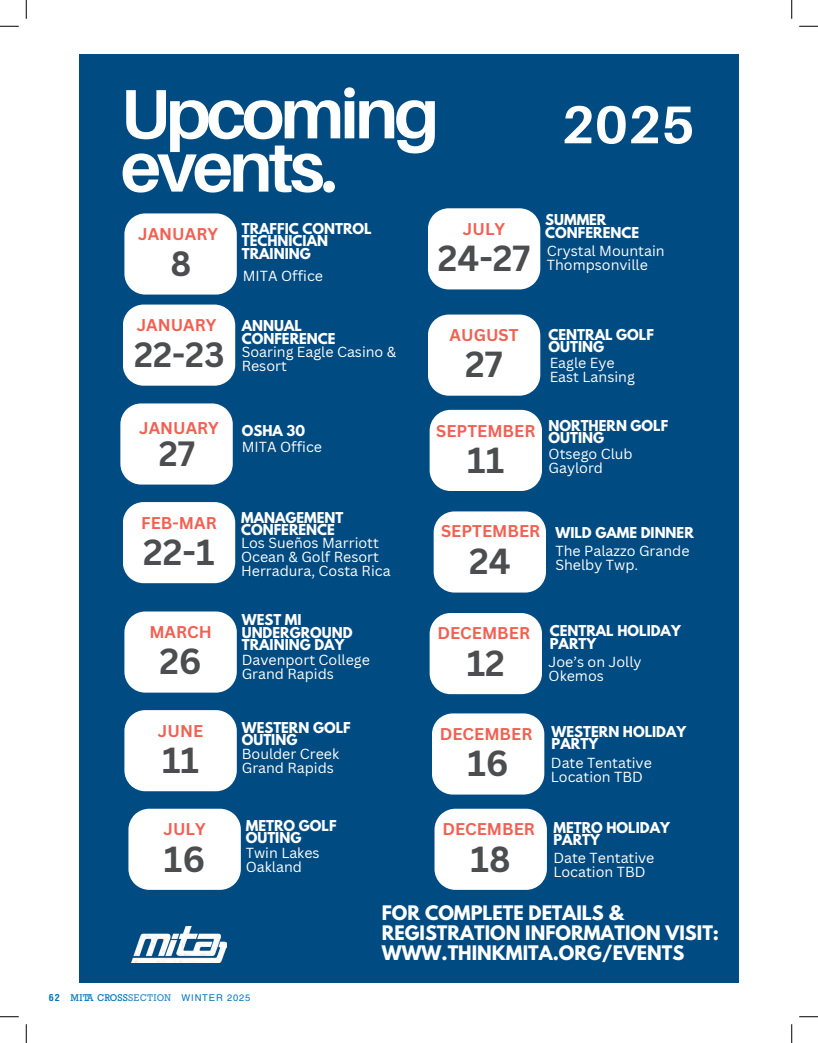
<style>
.page{position:relative;width:818px;height:1043px;background:#fff}
.page>*{position:absolute;margin:0;border:0;box-sizing:border-box;transform-origin:0 0}
.t1{font:700 69.88px/53.2px "Aileron";letter-spacing:-.055em;color:#fff}
.t2{font:700 53.25px "Aileron";color:#fff}
.t3{font:700 35.25px "Canva Sans";color:#4c4d4e}
.t4{font:700 34.12px "Canva Sans";color:#4c4d4e}
.t5{font:700 17.75px/20px "League Spartan";color:#fff}
.t6{font:700 16.5px "Canva Sans";color:#f16052}
.t7{font:14.25px/14.1px "Canva Sans";color:#fff}
.t8{font:700 13.25px/12.5px "League Spartan";color:#fff}
.t9{font:9.38px "Helvetica";letter-spacing:.09em;color:#0077bd}
.s1{font-weight:700;font-stretch:condensed}
.s2{font-family:"Rockwell"}
.s3{font-family:"Rockwell";color:#348cc9}
</style>
<div class="page">
<div style="left:79px;top:54px;width:659px;height:928px;background:#004b81"></div>
<div style="left:123px;top:304px;width:112px;height:82px;background:#fff"></div>
<div style="left:428px;top:208px;width:112px;height:81px;background:#fff"></div>
<div style="left:120px;top:403px;width:113px;height:81px;background:#fff"></div>
<div style="left:123px;top:502px;width:112px;height:81px;background:#fff"></div>
<div style="left:124px;top:611px;width:113px;height:81px;background:#fff"></div>
<div style="left:124px;top:710px;width:113px;height:81px;background:#fff"></div>
<div style="left:128px;top:808px;width:113px;height:81px;background:#fff"></div>
<img style="left:132px;top:927px;width:95px;height:35px">
<div style="left:428px;top:314px;width:112px;height:82px;background:#fff"></div>
<div style="left:429px;top:410px;width:113px;height:81px;background:#fff"></div>
<div style="left:429px;top:613px;width:113px;height:81px;background:#fff"></div>
<div style="left:433px;top:511px;width:113px;height:81px;background:#fff"></div>
<div style="left:432px;top:713px;width:112px;height:81px;background:#fff"></div>
<div style="left:434px;top:808px;width:113px;height:81px;background:#fff"></div>
<div style="left:124px;top:213px;width:113px;height:81px;background:#fff"></div>
<svg style="left:0;top:25px;width:19px;height:2px"></svg>
<svg style="left:799px;top:25px;width:19px;height:2px"></svg>
<svg style="left:0;top:1016px;width:19px;height:1px"></svg>
<svg style="left:799px;top:1016px;width:19px;height:1px"></svg>
<svg style="left:25px;top:0;width:2px;height:19px"></svg>
<svg style="left:25px;top:1024px;width:2px;height:18px"></svg>
<svg style="left:791px;top:0;width:1px;height:19px"></svg>
<svg style="left:791px;top:1024px;width:1px;height:18px"></svg>
<h1 class="t1" style="left:121px;top:88px;width:320px">Upcoming events.</h1>
<p class="t6" style="left:138px;top:224px;width:81px">JANUARY</p>
<h3 class="t4" style="left:170px;top:243px;width:22px">8</h3>
<p class="t8" style="left:242px;top:222px;width:131px">TRAFFIC CONTROL<br>TECHNICIAN<br>TRAINING</p>
<p class="t7" style="left:243px;top:268px;width:82px">MITA Office</p>
<p class="t6" style="left:463px;top:219px;width:44px">JULY</p>
<h3 class="t3" style="left:438px;top:237px;width:94px">24-27</h3>
<h2 class="t2" style="left:561px;top:95px;width:135px">2025</h2>
<p class="t8" style="left:545px;top:213px;width:95px">SUMMER<br>CONFERENCE</p>
<p class="t7" style="left:547px;top:243px;width:119px">Crystal Mountain<br>Thompsonville</p>
<p class="t6" style="left:137px;top:315px;width:81px">JANUARY</p>
<h3 class="t4" style="left:134px;top:334px;width:92px">22-23</h3>
<p class="t8" style="left:242px;top:319px;width:95px">ANNUAL<br>CONFERENCE</p>
<p class="t7" style="left:242px;top:345px;width:156px">Soaring Eagle Casino &amp;<br>Resort</p>
<p class="t6" style="left:139px;top:418px;width:81px">JANUARY</p>
<h3 class="t4" style="left:159px;top:433px;width:38px">27</h3>
<p class="t8" style="left:242px;top:424px;width:65px">OSHA 30</p>
<p class="t7" style="left:242px;top:440px;width:82px">MITA Office</p>
<p class="t6" style="left:449px;top:325px;width:70px">AUGUST</p>
<h3 class="t3" style="left:465px;top:343px;width:39px">27</h3>
<p class="t6" style="left:436px;top:421px;width:101px">SEPTEMBER</p>
<h3 class="t3" style="left:467px;top:439px;width:39px">11</h3>
<p class="t8" style="left:548px;top:328px;width:107px">CENTRAL GOLF<br>OUTING</p>
<p class="t7" style="left:549px;top:356px;width:87px">Eagle Eye<br>East Lansing</p>
<p class="t8" style="left:548px;top:419px;width:121px">NORTHERN GOLF<br>OUTING</p>
<p class="t7" style="left:548px;top:446px;width:86px">Otsego Club<br>Gaylord</p>
<p class="t6" style="left:141px;top:512px;width:77px">FEB-MAR</p>
<h3 class="t3" style="left:143px;top:531px;width:73px">22-1</h3>
<p class="t6" style="left:149px;top:622px;width:64px">MARCH</p>
<h3 class="t3" style="left:159px;top:640px;width:44px">26</h3>
<p class="t6" style="left:158px;top:720px;width:47px">JUNE</p>
<h3 class="t3" style="left:162px;top:739px;width:39px">11</h3>
<p class="t8" style="left:241px;top:511px;width:104px">MANAGEMENT<br>CONFERENCE</p>
<p class="t7" style="left:241px;top:535px;width:151px">Los Sueños Marriott<br>Ocean &amp; Golf Resort<br>Herradura, Costa Rica</p>
<p class="t8" style="left:242px;top:613px;width:112px">WEST MI<br>UNDERGROUND<br>TRAINING DAY</p>
<p class="t7" style="left:242px;top:652px;width:129px">Davenport College<br>Grand Rapids</p>
<p class="t8" style="left:242px;top:721px;width:110px">WESTERN GOLF<br>OUTING</p>
<p class="t7" style="left:242px;top:747px;width:99px">Boulder Creek<br>Grand Rapids</p>
<p class="t6" style="left:441px;top:521px;width:101px">SEPTEMBER</p>
<p class="t8" style="left:555px;top:526px;width:140px">WILD GAME DINNER</p>
<p class="t7" style="left:555px;top:543px;width:135px">The Palazzo Grande</p>
<h3 class="t3" style="left:469px;top:540px;width:43px">24</h3>
<p class="t7" style="left:555px;top:558px;width:84px">Shelby Twp.</p>
<p class="t6" style="left:437px;top:623px;width:94px">DECEMBER</p>
<h3 class="t3" style="left:466px;top:642px;width:40px">12</h3>
<p class="t8" style="left:549px;top:624px;width:132px">CENTRAL HOLIDAY<br>PARTY</p>
<p class="t7" style="left:548px;top:655px;width:95px">Joe’s on Jolly<br>Okemos</p>
<p class="t6" style="left:440px;top:724px;width:94px">DECEMBER</p>
<h3 class="t3" style="left:467px;top:742px;width:43px">16</h3>
<p class="t8" style="left:551px;top:725px;width:136px">WESTERN HOLIDAY<br>PARTY</p>
<p class="t7" style="left:551px;top:755px;width:102px">Date Tentative</p>
<p class="t7" style="left:551px;top:769px;width:94px">Location TBD</p>
<p class="t6" style="left:163px;top:819px;width:44px">JULY</p>
<h3 class="t3" style="left:164px;top:837px;width:43px">16</h3>
<p class="t8" style="left:246px;top:819px;width:92px">METRO GOLF<br>OUTING</p>
<p class="t7" style="left:246px;top:845px;width:75px">Twin Lakes</p>
<p class="t7" style="left:246px;top:859px;width:58px">Oakland</p>
<p class="t6" style="left:442px;top:819px;width:94px">DECEMBER</p>
<h3 class="t3" style="left:470px;top:837px;width:42px">18</h3>
<p class="t8" style="left:553px;top:821px;width:118px">METRO HOLIDAY<br>PARTY</p>
<p class="t7" style="left:553px;top:850px;width:102px">Date Tentative</p>
<p class="t7" style="left:553px;top:865px;width:94px">Location TBD</p>
<p class="t5" style="left:382px;top:902px;width:339px">FOR COMPLETE DETAILS &amp;<br>REGISTRATION INFORMATION VISIT:<br>WWW.THINKMITA.ORG/EVENTS</p>
<p class="t9" style="left:49px;top:992px;width:203px"><span class="s1">62</span> <span class="s2">MITA CROSS</span><span class="s3">SECTION</span> WINTER 2025</p>
</div>
